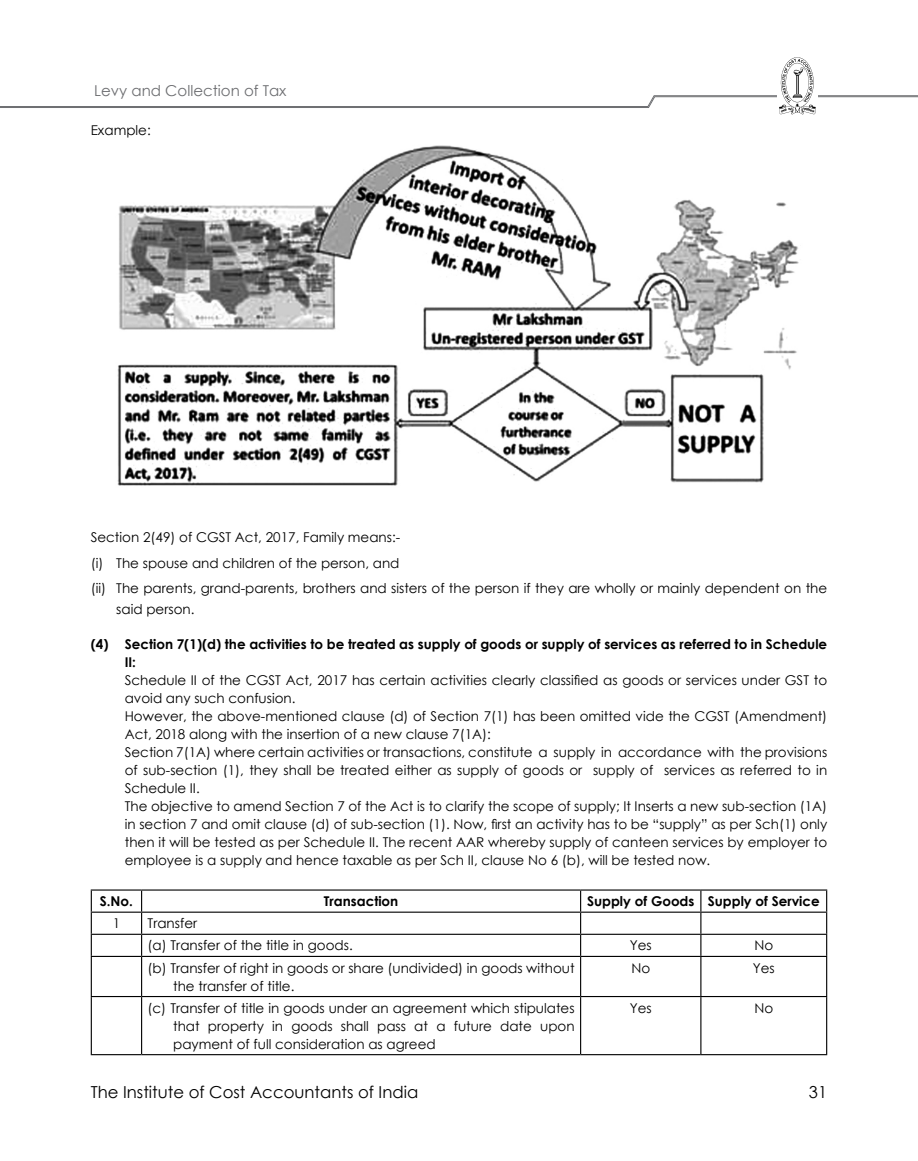
<style>
.page{position:relative;width:918px;height:1161px;background:#fff}
.page>*{position:absolute;margin:0;border:0;box-sizing:border-box;transform-origin:0 0}
.t1{font:16.5px "Century Gothic";color:#000}
.t2{font:15px "Century Gothic";color:#6d6e71}
.No_Spacing{font:13.5px/18px "Century Gothic";color:#000}
.No_Spacing-2{font:700 13.5px/18px "Century Gothic";color:#000}
</style>
<div class="page">
<svg style="left:0;top:95px;width:918px;height:13px"></svg>
<div style="left:777px;top:55px;width:40px;height:62px;background:#fff"></div>
<img style="left:780px;top:57px;width:35px;height:58px">
<div style="left:81px;top:85px;width:501px;height:19px;background:#fff"></div>
<img style="left:117px;top:145px;width:682px;height:341px">
<hr style="left:91px;top:889px;width:51px;height:2px;background:#000">
<hr style="left:142px;top:889px;width:439px;height:2px;background:#000">
<hr style="left:581px;top:889px;width:120px;height:2px;background:#000">
<hr style="left:701px;top:889px;width:126px;height:2px;background:#000">
<hr style="left:91px;top:912px;width:51px;height:1px;background:#000">
<hr style="left:142px;top:912px;width:439px;height:1px;background:#000">
<hr style="left:581px;top:912px;width:120px;height:1px;background:#000">
<hr style="left:701px;top:912px;width:126px;height:1px;background:#000">
<hr style="left:91px;top:934px;width:51px;height:1px;background:#000">
<svg style="left:91px;top:891px;width:1px;height:65px"></svg>
<hr style="left:142px;top:934px;width:439px;height:1px;background:#000">
<svg style="left:141px;top:891px;width:1px;height:65px"></svg>
<hr style="left:581px;top:934px;width:120px;height:1px;background:#000">
<svg style="left:580px;top:891px;width:1px;height:65px"></svg>
<hr style="left:701px;top:934px;width:126px;height:1px;background:#000">
<svg style="left:700px;top:891px;width:1px;height:65px"></svg>
<svg style="left:826px;top:891px;width:1px;height:65px"></svg>
<hr style="left:91px;top:956px;width:51px;height:1px;background:#000">
<hr style="left:91px;top:957px;width:1px;height:39px;background:#000">
<hr style="left:142px;top:956px;width:439px;height:1px;background:#000">
<hr style="left:141px;top:957px;width:1px;height:39px;background:#000">
<hr style="left:581px;top:956px;width:120px;height:1px;background:#000">
<hr style="left:580px;top:957px;width:1px;height:39px;background:#000">
<hr style="left:701px;top:956px;width:126px;height:1px;background:#000">
<hr style="left:700px;top:957px;width:1px;height:39px;background:#000">
<hr style="left:826px;top:957px;width:1px;height:39px;background:#000">
<hr style="left:91px;top:996px;width:51px;height:1px;background:#000">
<hr style="left:91px;top:997px;width:1px;height:57px;background:#000">
<hr style="left:142px;top:996px;width:439px;height:1px;background:#000">
<hr style="left:141px;top:997px;width:1px;height:57px;background:#000">
<hr style="left:581px;top:996px;width:120px;height:1px;background:#000">
<hr style="left:580px;top:997px;width:1px;height:57px;background:#000">
<hr style="left:701px;top:996px;width:126px;height:1px;background:#000">
<hr style="left:700px;top:997px;width:1px;height:57px;background:#000">
<hr style="left:826px;top:997px;width:1px;height:57px;background:#000">
<hr style="left:91px;top:1054px;width:51px;height:1px;background:#000">
<hr style="left:142px;top:1054px;width:439px;height:1px;background:#000">
<hr style="left:581px;top:1054px;width:120px;height:1px;background:#000">
<hr style="left:701px;top:1054px;width:126px;height:1px;background:#000">
<p class="t2" style="left:94px;top:80px;width:194px">Levy and Collection of Tax</p>
<p class="No_Spacing" style="left:91px;top:121px;width:62px">Example:</p>
<p class="No_Spacing" style="left:91px;top:528px;width:311px">Section 2(49) of CGST Act, 2017, Family means:-</p>
<p class="No_Spacing" style="left:91px;top:554px;width:310px">(i) The spouse and children of the person, and</p>
<p class="No_Spacing" style="left:116px;top:577px;width:713px;line-height:21px;text-indent:-26px">(ii) The parents, grand-parents, brothers and sisters of the person if they are wholly or mainly dependent on the said person.</p>
<p class="No_Spacing-2" style="left:125px;top:635px;width:704px;text-indent:-34px">(4) Section 7(1)(d) the activities to be treated as supply of goods or supply of services as referred to in Schedule<br>II:</p>
<p class="No_Spacing" style="left:125px;top:671px;width:704px">Schedule II of the CGST Act, 2017 has certain activities clearly classified as goods or services under GST to avoid any such confusion.</p>
<p class="No_Spacing" style="left:125px;top:707px;width:704px">However, the above-mentioned clause (d) of Section 7(1) has been omitted vide the CGST (Amendment)<br>Act, 2018 along with the insertion of a new clause 7(1A):</p>
<p class="No_Spacing" style="left:125px;top:743px;width:704px;text-align:justify">Section 7(1A) where certain activities or transactions, constitute a supply in accordance with the provisions of sub-section (1), they shall be treated either as supply of goods or supply of services as referred to in Schedule II.</p>
<p class="No_Spacing" style="left:125px;top:797px;width:704px;text-align:justify">The objective to amend Section 7 of the Act is to clarify the scope of supply; It Inserts a new sub-section (1A) in section 7 and omit clause (d) of sub-section (1). Now, first an activity has to be “supply” as per Sch(1) only then it will be tested as per Schedule II. The recent AAR whereby supply of canteen services by employer to employee is a supply and hence taxable as per Sch II, clause No 6 (b), will be tested now.</p>
<p class="No_Spacing-2" style="left:100px;top:892px;width:35px">S.No.</p>
<p class="No_Spacing-2" style="left:324px;top:892px;width:76px">Transaction</p>
<p class="No_Spacing-2" style="left:587px;top:892px;width:109px">Supply of Goods</p>
<p class="No_Spacing-2" style="left:708px;top:892px;width:114px">Supply of Service</p>
<p class="No_Spacing" style="left:113px;top:914px;width:9px">1</p>
<p class="No_Spacing" style="left:148px;top:914px;width:51px">Transfer</p>
<p class="No_Spacing" style="left:148px;top:936px;width:207px">(a) Transfer of the title in goods.</p>
<p class="No_Spacing" style="left:630px;top:936px;width:24px">Yes</p>
<p class="No_Spacing" style="left:754px;top:936px;width:20px">No</p>
<p class="No_Spacing" style="left:173px;top:958px;width:403px;text-indent:-26px">(b) Transfer of right in goods or share (undivided) in goods without the transfer of title.</p>
<p class="No_Spacing" style="left:631px;top:958px;width:20px">No</p>
<p class="No_Spacing" style="left:753px;top:958px;width:24px">Yes</p>
<p class="No_Spacing" style="left:173px;top:999px;width:403px;text-align:justify;text-indent:-26px">(c) Transfer of title in goods under an agreement which stipulates that property in goods shall pass at a future date upon payment of full consideration as agreed</p>
<p class="No_Spacing" style="left:630px;top:999px;width:24px">Yes</p>
<p class="No_Spacing" style="left:754px;top:999px;width:20px">No</p>
<p class="t1" style="left:91px;top:1081px;width:329px">The Institute of Cost Accountants of India</p>
<p class="t1" style="left:809px;top:1081px;width:20px">31</p>
</div>
